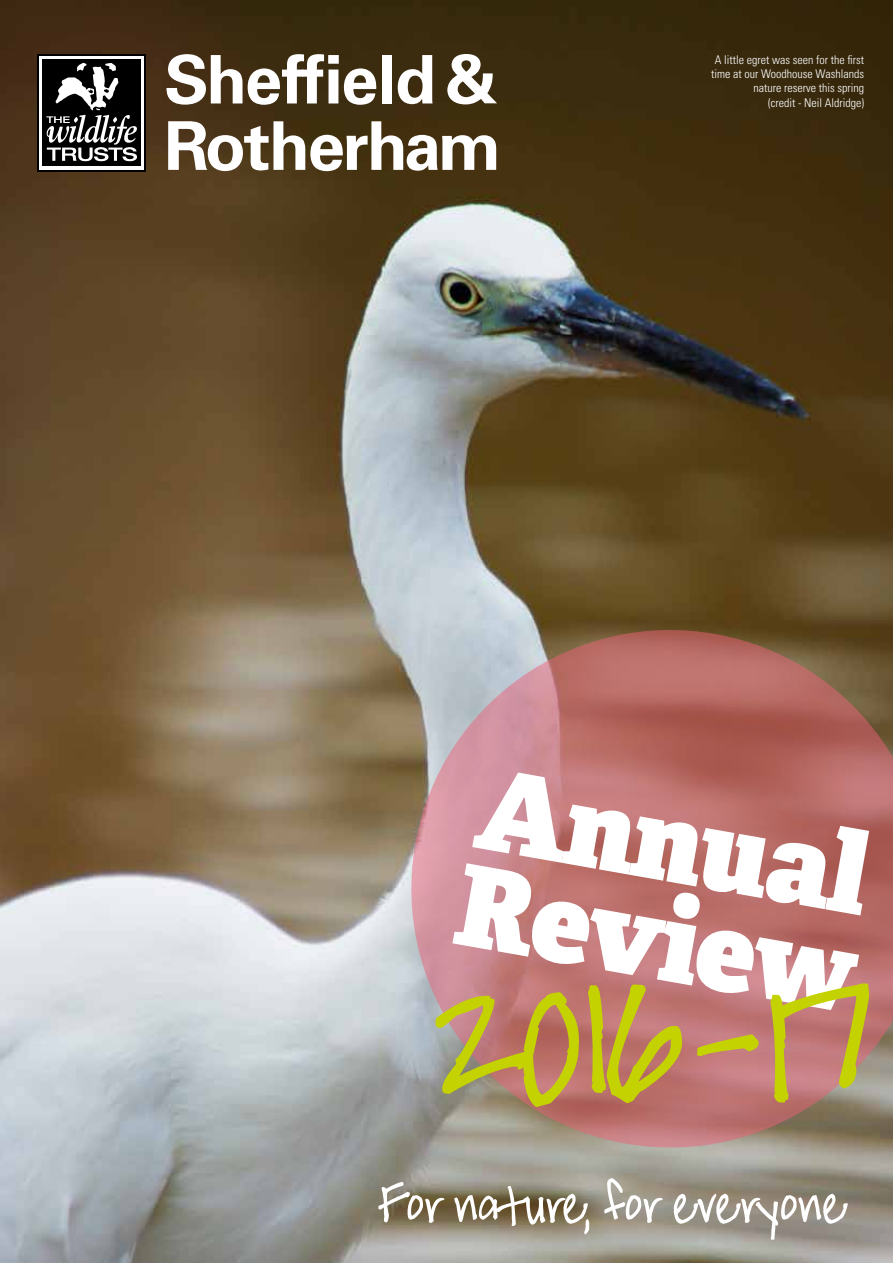
<style>
.page{position:relative;width:893px;height:1263px;background:#fff}
.page>*{position:absolute;margin:0;border:0;box-sizing:border-box;transform-origin:0 0}
.t1{font:128.1px "B Mc E";color:#c3d200}
.t2{font:800 112.35px/98.2px "Adelle";color:#fff}
.t3{font:300 condensed 12px/14.4px "Univers";color:#fff;text-align:right}
</style>
<div class="page">
<img style="left:0;top:0;width:893px;height:1263px">
<div style="left:38px;top:54px;width:108px;height:117px;background:linear-gradient(to bottom,#000,#000)"></div>
<div style="left:40px;top:56px;width:104px;height:113px;background:#fff"></div>
<div style="left:43px;top:59px;width:98px;height:107px;background:#000"></div>
<svg style="left:46px;top:63px;width:91px;height:98px"></svg>
<svg style="left:166px;top:54px;width:76px;height:51px"></svg>
<svg style="left:248px;top:54px;width:128px;height:51px"></svg>
<div style="left:382px;top:55px;width:10px;height:48px;background:#fff"></div>
<svg style="left:398px;top:55px;width:34px;height:49px"></svg>
<svg style="left:168px;top:121px;width:328px;height:50px"></svg>
<svg style="left:447px;top:54px;width:50px;height:50px"></svg>
<svg style="left:390px;top:609px;width:503px;height:559px;background:#b27d78"></svg>
<svg style="left:433px;top:983px;width:250px;height:125px;background:#b88565"></svg>
<svg style="left:695px;top:1033px;width:65px;height:24px;background:#c48f65"></svg>
<svg style="left:768px;top:982px;width:102px;height:122px;background:#bf886f"></svg>
<svg style="left:378px;top:1182px;width:66px;height:41px"></svg>
<svg style="left:454px;top:1186px;width:135px;height:48px"></svg>
<svg style="left:604px;top:1178px;width:58px;height:45px"></svg>
<svg style="left:674px;top:1194px;width:174px;height:46px"></svg>
<p class="t3" style="left:711px;top:52px;width:154px">A little egret was seen for the first time at our Woodhouse Washlands nature reserve this spring<br>(credit - Neil Aldridge)</p>
<h2 class="t2" style="left:484px;top:754px;width:405px;rotate:10deg">Annual<br>Review</h2>
<h1 class="t1" style="left:436px;top:968px;width:441px;rotate:3deg">2016 -17</h1>
</div>
